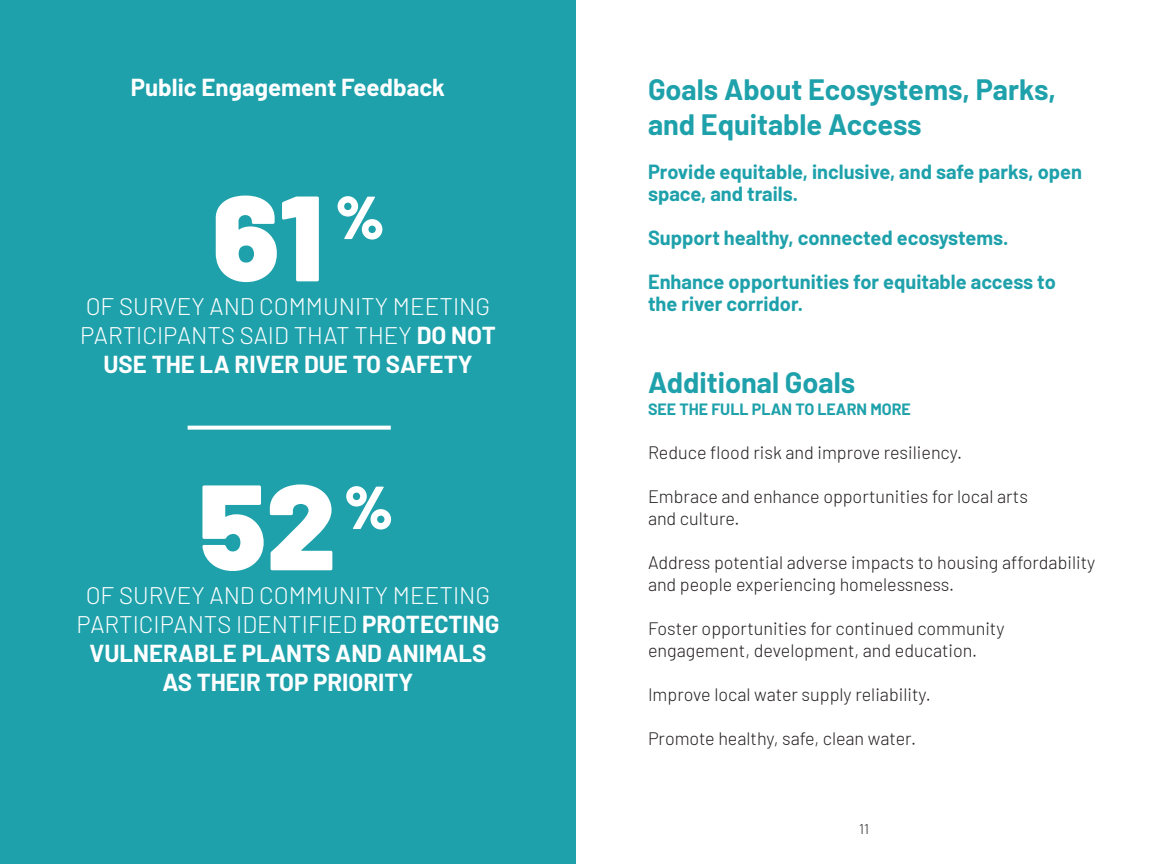
<style>
.page{position:relative;width:1152px;height:864px;background:#fff}
.page>*{position:absolute;margin:0;border:0;box-sizing:border-box;transform-origin:0 0}
.Bold_Page_Heading{font:900 121.2px "Barlow";color:#fff}
.Bold_Page_Heading-2{font:900 60.6px "Barlow";color:#fff}
.Bold_Page_Heading-3{font:700 28.8px/34.6px "Barlow";color:#1ea1ab}
.Bold_Page_Heading-4{font:300 24px/28.8px "Barlow";color:#fff;text-align:center}
.Bold_Page_Heading-5{font:700 24px "Barlow";color:#fff}
.t1{font:700 20px/22px "Barlow";color:#1ea1ab}
.t2{font:300 18px/22px "Barlow";color:#231f20}
.Bold_Page_Heading-6{font:700 16px "Barlow";color:#1ea1ab}
.t3{font:300 14px "Barlow";color:#231f20}
.s1{font-weight:700}
</style>
<div class="page">
<div style="left:0;top:0;width:576px;height:864px;background:#1ea1ab"></div>
<svg style="left:188px;top:426px;width:203px;height:4px"></svg>
<p class="Bold_Page_Heading-5" style="left:131px;top:70px;width:316px">Public Engagement Feedback</p>
<p class="Bold_Page_Heading" style="left:212px;top:147px;width:112px">61</p>
<p class="Bold_Page_Heading-2" style="left:335px;top:172px;width:51px">%</p>
<p class="Bold_Page_Heading-4" style="left:80px;top:290px;width:417px">OF SURVEY AND COMMUNITY MEETING<br>PARTICIPANTS SAID THAT THEY <span class="s1">DO NOT<br>USE THE LA RIVER DUE TO SAFETY</span></p>
<p class="Bold_Page_Heading" style="left:199px;top:436px;width:139px">52</p>
<p class="Bold_Page_Heading-2" style="left:344px;top:462px;width:51px">%</p>
<p class="Bold_Page_Heading-4" style="left:86px;top:579px;width:406px">OF SURVEY AND COMMUNITY MEETING</p>
<p class="Bold_Page_Heading-4" style="left:77px;top:608px;width:424px">PARTICIPANTS IDENTIFIED <span class="s1">PROTECTING</span></p>
<p class="Bold_Page_Heading-5" style="left:90px;top:635px;width:398px">VULNERABLE PLANTS AND ANIMALS</p>
<p class="Bold_Page_Heading-5" style="left:163px;top:664px;width:252px">AS THEIR TOP PRIORITY</p>
<p class="Bold_Page_Heading-3" style="left:648px;top:70px;width:410px">Goals About Ecosystems, Parks, and Equitable Access</p>
<p class="t1" style="left:648px;top:159px;width:436px">Provide equitable, inclusive, and safe parks, open space, and trails.</p>
<p class="t1" style="left:648px;top:225px;width:362px">Support healthy, connected ecosystems.</p>
<p class="t1" style="left:648px;top:269px;width:409px">Enhance opportunities for equitable access to the river corridor.</p>
<p class="Bold_Page_Heading-3" style="left:648px;top:364px;width:209px">Additional Goals</p>
<p class="Bold_Page_Heading-6" style="left:648px;top:398px;width:264px">SEE THE FULL PLAN TO LEARN MORE</p>
<p class="t2" style="left:648px;top:441px;width:316px">Reduce flood risk and improve resiliency.</p>
<p class="t2" style="left:648px;top:485px;width:381px">Embrace and enhance opportunities for local arts and culture.</p>
<p class="t2" style="left:648px;top:551px;width:449px">Address potential adverse impacts to housing affordability and people experiencing homelessness.</p>
<p class="t2" style="left:648px;top:617px;width:358px">Foster opportunities for continued community engagement, development, and education.</p>
<p class="t2" style="left:648px;top:683px;width:284px">Improve local water supply reliability.</p>
<p class="t2" style="left:648px;top:727px;width:270px">Promote healthy, safe, clean water.</p>
<p class="t3" style="left:859px;top:819px;width:11px">11</p>
</div>
